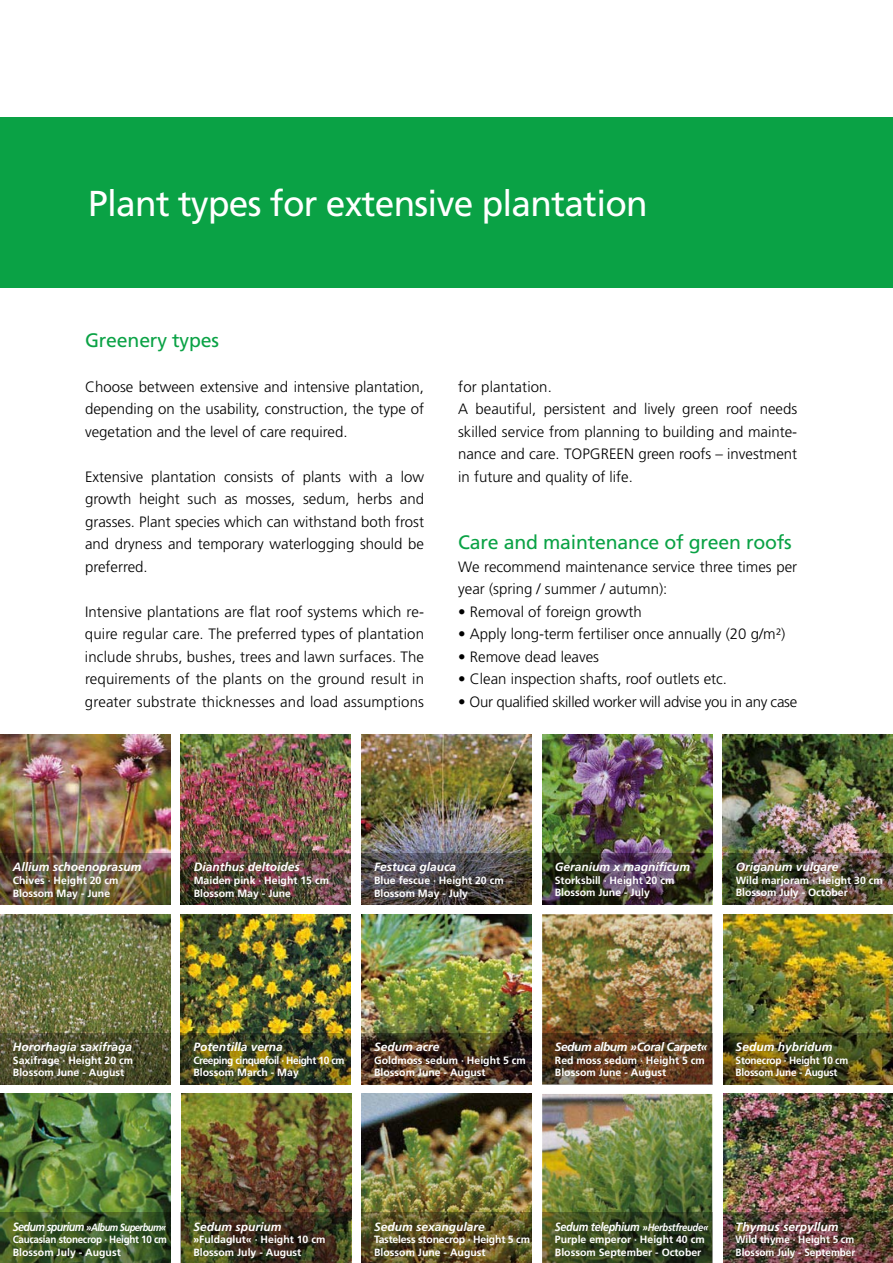
<style>
.page{position:relative;width:893px;height:1263px;background:#fff}
.page>*{position:absolute;margin:0;border:0;box-sizing:border-box;transform-origin:0 0}
.t1{font:36px "Frutiger";letter-spacing:-.02em;color:#fff}
.t2{font:19.5px "Frutiger";letter-spacing:-.01em;color:#0aa245}
.t3{font:300 15px/22.5px "Frutiger";color:#000;text-align:justify}
.t4{font:300 15px "Frutiger";letter-spacing:-.02em;color:#000}
.t5{font:italic 700 12px "Frutiger";color:#fff}
.t6{font:italic 700 12px "Frutiger";letter-spacing:-.03em;color:#fff;scale:.9 1}
.t7{font:italic 700 12px "Frutiger";letter-spacing:-.04em;color:#fff}
.t8{font:700 10.5px/12.6px "Frutiger";color:#fff}
.t9{font:700 10.5px/12.6px "Frutiger";color:#fff;text-align:justify;scale:.94 1}
.t10{font:700 10.5px/12.6px "Frutiger";letter-spacing:-.02em;color:#fff}
.t11{font:700 10.5px/12.6px "Frutiger";letter-spacing:-.04em;color:#fff}
.t12{font:700 10.5px/12.6px "Frutiger";color:#fff;scale:.95 1}
.t13{font:700 10.5px/12.6px "Frutiger";letter-spacing:-.02em;color:#fff;scale:.95 1}
.s1{font-style:italic;font-size:12px}
.s2{font-style:italic}
.s3{font-size:10.5px}
</style>
<div class="page">
<div style="left:0;top:117px;width:893px;height:170px;background:#0aa245"></div>
<img style="left:0;top:735px;width:170px;height:118px">
<img style="left:0;top:853px;width:170px;height:52px">
<img style="left:181px;top:735px;width:170px;height:118px">
<img style="left:181px;top:853px;width:170px;height:52px">
<img style="left:361px;top:735px;width:170px;height:118px">
<svg style="left:361px;top:853px;width:170px;height:52px;background:#4a4444"></svg>
<img style="left:542px;top:735px;width:170px;height:118px">
<img style="left:542px;top:853px;width:170px;height:52px">
<img style="left:723px;top:735px;width:170px;height:118px">
<img style="left:723px;top:853px;width:170px;height:52px">
<img style="left:362px;top:914px;width:170px;height:170px">
<img style="left:361px;top:1033px;width:170px;height:51px">
<img style="left:0;top:914px;width:170px;height:119px">
<svg style="left:0;top:1033px;width:170px;height:51px;background:#4d4e2e"></svg>
<img style="left:542px;top:914px;width:170px;height:119px">
<svg style="left:542px;top:1033px;width:170px;height:51px;background:#593920"></svg>
<img style="left:181px;top:914px;width:170px;height:119px">
<img style="left:181px;top:1033px;width:170px;height:51px">
<img style="left:723px;top:914px;width:170px;height:119px">
<img style="left:723px;top:1033px;width:170px;height:51px">
<img style="left:181px;top:1094px;width:170px;height:119px">
<svg style="left:181px;top:1213px;width:170px;height:50px;background:#3c361c"></svg>
<img style="left:362px;top:1094px;width:170px;height:169px">
<svg style="left:361px;top:1213px;width:170px;height:50px;background:#5a5023"></svg>
<img style="left:542px;top:1094px;width:170px;height:119px">
<svg style="left:542px;top:1213px;width:170px;height:50px;background:#36451f"></svg>
<img style="left:0;top:1094px;width:170px;height:119px">
<svg style="left:0;top:1213px;width:170px;height:50px;background:#3b5625"></svg>
<img style="left:723px;top:1094px;width:170px;height:119px">
<img style="left:723px;top:1213px;width:170px;height:50px">
<h1 class="t1" style="left:88px;top:182px;width:561px">Plant types for extensive plantation</h1>
<h2 class="t2" style="left:85px;top:328px;width:136px">Greenery types</h2>
<p class="t3" style="left:85px;top:375px;width:341px">Choose between extensive and intensive plantation, depending on the usability, construction, the type of vegetation and the level of care required.</p>
<p class="t3" style="left:85px;top:465px;width:341px">Extensive plantation consists of plants with a low growth height such as mosses, sedum, herbs and grasses. Plant species which can withstand both frost and dryness and temporary waterlogging should be preferred.</p>
<p class="t3" style="left:85px;top:600px;width:341px">Intensive plantations are flat roof systems which re&shy;quire regular care. The preferred types of plantation include shrubs, bushes, trees and lawn surfaces. The requirements of the plants on the ground result in greater substrate thicknesses and load assumptions</p>
<p class="t3" style="left:458px;top:375px;width:341px;text-align:left">for plantation.<br>A beautiful, persistent and lively green roof needs skilled service from planning to building and mainte&shy;nance and care. TOPGREEN green roofs – investment in future and quality of life.</p>
<h2 class="t2" style="left:458px;top:531px;width:335px">Care and maintenance of green roofs</h2>
<p class="t3" style="left:458px;top:555px;width:341px">We recommend maintenance service three times per year (spring / summer / autumn):</p>
<p class="t3" style="left:458px;top:600px;width:185px">• Removal of foreign growth</p>
<p class="t3" style="left:458px;top:623px;width:329px">• Apply long-term fertiliser once annually (20 g/m²)</p>
<p class="t3" style="left:458px;top:645px;width:142px">• Remove dead leaves</p>
<p class="t3" style="left:458px;top:668px;width:270px">• Clean inspection shafts, roof outlets etc.</p>
<p class="t4" style="left:458px;top:693px;width:341px">• Our qualified skilled worker will advise you in any case</p>
<p class="t5" style="left:13px;top:860px;width:130px">Allium schoenoprasum</p>
<p class="t8" style="left:13px;top:874px;width:107px">Chives · Height 20 cm<br>Blossom May - June</p>
<p class="t5" style="left:194px;top:860px;width:108px">Dianthus deltoides</p>
<p class="t8" style="left:194px;top:874px;width:137px">Maiden pink · Height 15 cm<br>Blossom May - June</p>
<p class="t5" style="left:374px;top:860px;width:84px">Festuca glauca</p>
<p class="t8" style="left:374px;top:874px;width:131px">Blue fescue · Height 20 cm<br>Blossom May - July</p>
<p class="t5" style="left:555px;top:860px;width:137px">Geranium x magnificum</p>
<p class="t8" style="left:555px;top:874px;width:121px">Storksbill · Height 20 cm<br>Blossom June - July</p>
<p class="t5" style="left:736px;top:860px;width:104px">Origanum vulgare</p>
<p class="t8" style="left:736px;top:874px;width:149px">Wild marjoram · Height 30 cm<br>Blossom July - October</p>
<p class="t5" style="left:13px;top:1040px;width:121px">Hororhagia saxifraga</p>
<p class="t8" style="left:13px;top:1054px;width:122px">Saxifrage · Height 20 cm<br>Blossom June - August</p>
<p class="t5" style="left:193px;top:1040px;width:91px">Potentilla verna</p>
<p class="t11" style="left:193px;top:1054px;width:153px">Creeping cinquefoil · Height 10 cm<br>Blossom March - May</p>
<p class="t5" style="left:374px;top:1040px;width:67px">Sedum acre</p>
<p class="t8" style="left:374px;top:1054px;width:153px">Goldmoss sedum · Height 5 cm<br>Blossom June - August</p>
<p class="t7" style="left:555px;top:1040px;width:155px">Sedum album »Coral Carpet«</p>
<p class="t8" style="left:555px;top:1054px;width:151px">Red moss sedum · Height 5 cm<br>Blossom June - August</p>
<p class="t5" style="left:736px;top:1040px;width:98px">Sedum hybridum</p>
<p class="t13" style="left:736px;top:1054px;width:120px">Stonecrop · Height 10 cm<br>Blossom June - August</p>
<p class="t9" style="left:13px;top:1221px;width:165px"><span class="s1">Sedum spurium</span> <span class="s2">»Album Superbum« </span>Caucasian stonecrop · Height 10 cm Blossom July - August</p>
<p class="t5" style="left:736px;top:1219px;width:104px">Thymus serpyllum</p>
<p class="t5" style="left:193px;top:1219px;width:90px">Sedum spurium</p>
<p class="t8" style="left:193px;top:1233px;width:133px">»Fuldaglut« · Height 10 cm<br>Blossom July - August</p>
<p class="t5" style="left:374px;top:1219px;width:112px">Sedum sexangulare</p>
<p class="t10" style="left:374px;top:1233px;width:157px">Tasteless stonecrop · Height 5 cm<br>Blossom June - August</p>
<p class="t6" style="left:555px;top:1219px;width:173px">Sedum telephium <span class="s3">»Herbstfreude«</span></p>
<p class="t8" style="left:555px;top:1233px;width:151px">Purple emperor · Height 40 cm<br>Blossom September - October</p>
<p class="t12" style="left:736px;top:1233px;width:128px">Wild thyme · Height 5 cm<br>Blossom July - September</p>
</div>
